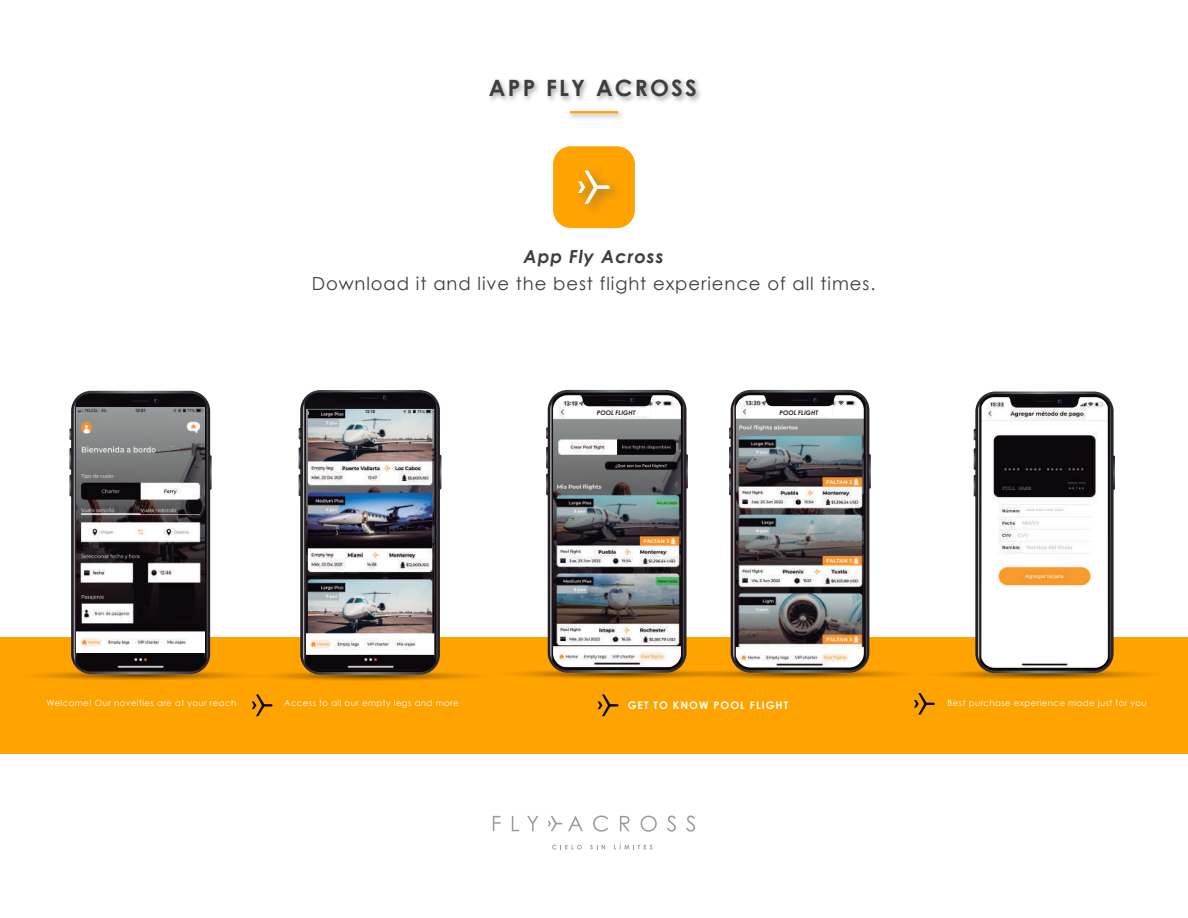
<style>
.page{position:relative;width:1188px;height:918px;background:#fff}
.page>*{position:absolute;margin:0;border:0;box-sizing:border-box;transform-origin:0 0}
.t1{font:700 22.5px "Century Gothic";letter-spacing:.1em;color:#3e3e3f}
.t2{font:18px "Century Gothic";letter-spacing:.05em;color:#3e3e3f}
.t3{font:italic 700 18px "Century Gothic";letter-spacing:.05em;color:#3e3e3f}
.t4{font:700 10.5px "Century Gothic";letter-spacing:.1em;color:#fff}
.t5{font:8.55px "Century Gothic";letter-spacing:.05em;color:#fff}
.t6{font:italic 700 6.3px "Century Gothic";color:#231f20}
</style>
<div class="page">
<div style="left:0;top:638px;width:1188px;height:116px;background:#ffa300"></div>
<img style="left:489px;top:79px;width:212px;height:23px">
<img style="left:569px;top:110px;width:53px;height:9px">
<hr style="left:570px;top:111px;width:48px;height:2px;background:#ffa300">
<svg style="left:552px;top:845px;width:30px;height:4px"></svg>
<svg style="left:590px;top:845px;width:15px;height:4px"></svg>
<svg style="left:614px;top:843px;width:38px;height:6px"></svg>
<svg style="left:548px;top:816px;width:14px;height:15px"></svg>
<svg style="left:568px;top:816px;width:15px;height:15px"></svg>
<svg style="left:593px;top:816px;width:15px;height:16px"></svg>
<svg style="left:620px;top:816px;width:10px;height:15px"></svg>
<svg style="left:667px;top:816px;width:9px;height:16px"></svg>
<svg style="left:686px;top:816px;width:9px;height:16px"></svg>
<svg style="left:641px;top:816px;width:16px;height:16px"></svg>
<svg style="left:493px;top:816px;width:8px;height:15px"></svg>
<svg style="left:512px;top:816px;width:7px;height:15px"></svg>
<svg style="left:527px;top:816px;width:11px;height:15px"></svg>
<svg style="left:914px;top:693px;width:21px;height:22px"></svg>
<div style="left:553px;top:146px;width:82px;height:82px;background:#ffa300;border-radius:18px"></div>
<img style="left:584px;top:170px;width:33px;height:40px">
<svg style="left:578px;top:171px;width:32px;height:33px"></svg>
<svg style="left:252px;top:694px;width:21px;height:22px"></svg>
<svg style="left:598px;top:694px;width:21px;height:22px"></svg>
<svg style="left:17px;top:390px;width:1150px;height:291px"></svg>
<div style="left:784px;top:407px;width:48px;height:10px;background:#fff"></div>
<h1 class="t1" style="left:489px;top:71px;width:209px">APP FLY ACROSS</h1>
<h2 class="t3" style="left:523px;top:243px;width:142px">App Fly Across</h2>
<h2 class="t2" style="left:312px;top:271px;width:565px">Download it and live the best flight experience of all times.</h2>
<p class="t6" style="left:597px;top:408px;width:40px">POOL FLIGHT</p>
<p class="t6" style="left:780px;top:408px;width:40px">POOL FLIGHT</p>
<p class="t5" style="left:46px;top:697px;width:191px">Welcome! Our novelties are at your reach</p>
<p class="t5" style="left:284px;top:697px;width:176px">Access to all our empty legs and more</p>
<p class="t5" style="left:948px;top:697px;width:201px">Best purchase experience made just for you</p>
<p class="t4" style="left:628px;top:697px;width:162px">GET TO KNOW POOL FLIGHT</p>
</div>
